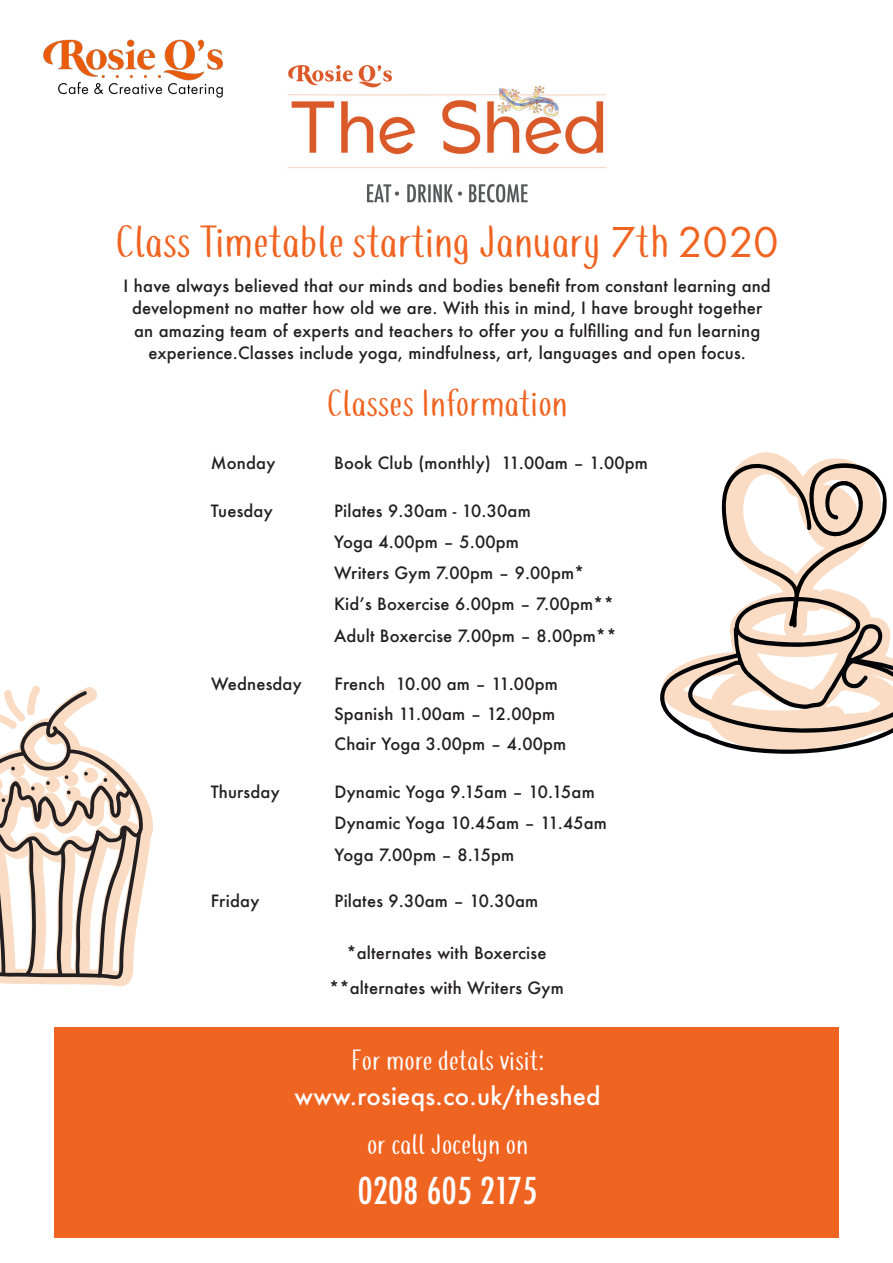
<style>
.page{position:relative;width:893px;height:1263px;background:#fff}
.page>*{position:absolute;margin:0;border:0;box-sizing:border-box;transform-origin:0 0}
.Body_Text_-_Left{font:45px "coffee+teademo";letter-spacing:.01em;color:#f06422}
.Body_Text_-_Left-2{font:37.5px "coffee+teademo";letter-spacing:.01em;color:#f06422}
.Body_Text_-_Left-3{font:500 condensed 36px "Futura";letter-spacing:.01em;color:#fff}
.Body_Text_-_Left-4{font:28.5px "coffee+teademo";letter-spacing:.01em;color:#fff}
.Body_Text_-_Left-5{font:500 24px "Futura";letter-spacing:.01em;color:#fff}
.Body_Text_-_Left-6{font:500 16.5px/22.5px "Futura";letter-spacing:.01em;color:#231f20;text-align:center}
.s1{font-family:"Futura PT"}
</style>
<div class="page">
<div style="left:54px;top:1027px;width:785px;height:210px;background:#f06422"></div>
<img style="left:43px;top:39px;width:180px;height:59px">
<svg style="left:660px;top:452px;width:233px;height:302px"></svg>
<svg style="left:0;top:686px;width:153px;height:301px"></svg>
<img style="left:288px;top:65px;width:318px;height:138px">
<p class="Body_Text_-_Left" style="left:116px;top:220px;width:665px">Class Timetable starting January <span class="s1">7</span>th <span class="s1">2020</span></p>
<p class="Body_Text_-_Left-6" style="left:124px;top:274px;width:649px">I have always believed that our minds and bodies benefit from constant learning and development no matter how old we are. With this in mind, I have brought together an amazing team of experts and teachers to offer you a fulfilling and fun learning experience.Classes include yoga, mindfulness, art, languages and open focus.</p>
<p class="Body_Text_-_Left-2" style="left:327px;top:385px;width:242px">Classes Information</p>
<p class="Body_Text_-_Left-6" style="left:211px;top:451px;width:66px">Monday</p>
<p class="Body_Text_-_Left-6" style="left:334px;top:451px;width:315px">Book Club (monthly) 11.00am – 1.00pm</p>
<p class="Body_Text_-_Left-6" style="left:211px;top:499px;width:63px">Tuesday</p>
<p class="Body_Text_-_Left-6" style="left:334px;top:499px;width:198px">Pilates 9.30am - 10.30am</p>
<p class="Body_Text_-_Left-6" style="left:334px;top:530px;width:186px">Yoga 4.00pm – 5.00pm</p>
<p class="Body_Text_-_Left-6" style="left:334px;top:562px;width:252px">Writers Gym 7.00pm – 9.00pm*</p>
<p class="Body_Text_-_Left-6" style="left:334px;top:593px;width:281px">Kid’s Boxercise 6.00pm – 7.00pm**</p>
<p class="Body_Text_-_Left-6" style="left:334px;top:624px;width:284px">Adult Boxercise 7.00pm – 8.00pm**</p>
<p class="Body_Text_-_Left-6" style="left:335px;top:672px;width:225px">French 10.00 am – 11.00pm</p>
<p class="Body_Text_-_Left-6" style="left:334px;top:702px;width:223px">Spanish 11.00am – 12.00pm</p>
<p class="Body_Text_-_Left-6" style="left:335px;top:732px;width:233px">Chair Yoga 3.00pm – 4.00pm</p>
<p class="Body_Text_-_Left-6" style="left:335px;top:781px;width:262px">Dynamic Yoga 9.15am – 10.15am</p>
<p class="Body_Text_-_Left-6" style="left:335px;top:812px;width:274px">Dynamic Yoga 10.45am – 11.45am</p>
<p class="Body_Text_-_Left-6" style="left:335px;top:843px;width:181px">Yoga 7.00pm – 8.15pm</p>
<p class="Body_Text_-_Left-6" style="left:335px;top:889px;width:205px">Pilates 9.30am – 10.30am</p>
<p class="Body_Text_-_Left-6" style="left:346px;top:941px;width:202px">*alternates with Boxercise</p>
<p class="Body_Text_-_Left-6" style="left:329px;top:976px;width:236px">**alternates with Writers Gym</p>
<p class="Body_Text_-_Left-6" style="left:211px;top:672px;width:92px">Wednesday</p>
<p class="Body_Text_-_Left-6" style="left:211px;top:781px;width:70px">Thursday</p>
<p class="Body_Text_-_Left-6" style="left:211px;top:889px;width:50px">Friday</p>
<p class="Body_Text_-_Left-4" style="left:351px;top:1046px;width:195px">For more detals visit:</p>
<p class="Body_Text_-_Left-5" style="left:295px;top:1079px;width:308px">www.rosieqs.co.uk/theshed</p>
<p class="Body_Text_-_Left-4" style="left:367px;top:1130px;width:163px">or call Jocelyn on</p>
<p class="Body_Text_-_Left-3" style="left:358px;top:1167px;width:181px">0208 605 2175</p>
</div>
